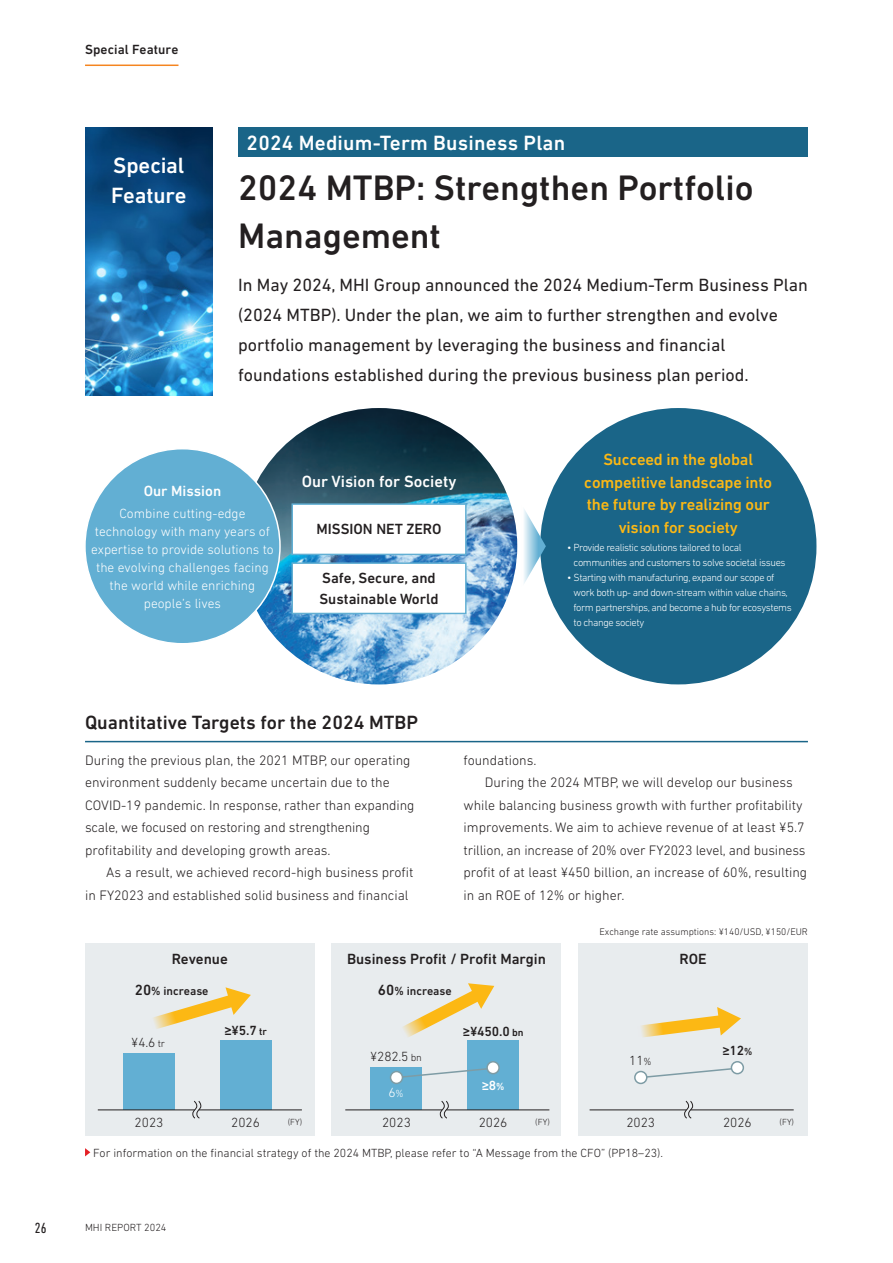
<style>
.page{position:relative;width:893px;height:1263px;background:#fff}
.page>*{position:absolute;margin:0;border:0;box-sizing:border-box;transform-origin:0 0}
.t1{font:500 36px/48px "DIN Next LT Pro";color:#231f20}
.t2{font:500 22.5px/30px "DIN Next LT Pro";letter-spacing:-.01em;color:#fff}
.t3{font:500 21px "DIN Next LT Pro";letter-spacing:.01em;color:#fff}
.t4{font:500 19.5px "DIN Next LT Pro";color:#231f20}
.t5{font:18px/30px "DIN Next LT Pro";color:#231f20}
.t6{font:500 16.5px/22.5px "DIN Next LT Pro";letter-spacing:-.01em;color:#fcb814;text-align:center}
.t7{font:500 16.5px "DIN Next LT Pro";color:#fff}
.t8{font:500 15px/21px "DIN Next LT Pro";color:#231f20}
.t9{font:500 15px "DIN Next LT Pro";color:#fff}
.t10{font:condensed 15px "DIN Next LT Pro";color:#231f20}
.t11{font:300 13.95px/22.5px "DIN Next LT Pro";color:#231f20}
.t12{font:300 13.5px/18px "DIN Next LT Pro";color:#fff;text-align:center}
.t13{font:300 13.5px "DIN Next LT Pro";color:#231f20}
.t14{font:500 13.5px "DIN Next LT Pro";letter-spacing:.005em;color:#231f20}
.t15{font:500 13.5px "DIN Next LT Pro";color:#fff}
.t16{font:300 12px "DIN Next LT Pro";color:#231f20}
.t17{font:500 12px "DIN Next LT Pro";color:#231f20}
.t18{font:300 10.5px/15px "DIN Next LT Pro";letter-spacing:-.04em;color:#fff}
.t19{font:300 10.5px "DIN Next LT Pro";color:#231f20}
.t20{font:300 9.75px "DIN Next LT Pro";color:#231f20}
.t21{font:300 9px "DIN Next LT Pro";color:#231f20}
.s1{font-size:15px}
.s2{font-size:10.5px}
</style>
<div class="page">
<div style="left:238px;top:128px;width:570px;height:29px;background:#1a6588"></div>
<img style="left:85px;top:128px;width:128px;height:267px">
<img style="left:241px;top:408px;width:276px;height:276px;border-radius:138px">
<div style="left:85px;top:449px;width:195px;height:195px;background:#62afd3;border-radius:50%"></div>
<div style="left:540px;top:408px;width:276px;height:276px;background:#1a6588;border-radius:50%"></div>
<div style="left:292px;top:504px;width:174px;height:50px;background:#fff"></div>
<div style="left:291px;top:503px;width:176px;height:52px;border:2px solid #62afd3"></div>
<div style="left:292px;top:563px;width:174px;height:50px;background:#fff"></div>
<div style="left:291px;top:562px;width:176px;height:52px;border:2px solid #62afd3"></div>
<svg style="left:524px;top:507px;width:22px;height:79px"></svg>
<div style="left:85px;top:943px;width:230px;height:193px;background:#e8ecee"></div>
<div style="left:332px;top:943px;width:229px;height:193px;background:#e8ecee"></div>
<div style="left:578px;top:943px;width:230px;height:193px;background:#e8ecee"></div>
<hr style="left:85px;top:741px;width:723px;height:1px;background:#1a6588">
<div style="left:123px;top:1053px;width:52px;height:57px;background:#62afd3"></div>
<div style="left:220px;top:1040px;width:51px;height:70px;background:#62afd3"></div>
<svg style="left:192px;top:1101px;width:9px;height:17px"></svg>
<hr style="left:98px;top:1110px;width:97px;height:1px;background:#231f20">
<hr style="left:199px;top:1110px;width:103px;height:1px;background:#231f20">
<svg style="left:153px;top:987px;width:98px;height:42px"></svg>
<div style="left:371px;top:1067px;width:51px;height:43px;background:#62afd3"></div>
<div style="left:468px;top:1040px;width:51px;height:70px;background:#62afd3"></div>
<svg style="left:440px;top:1101px;width:9px;height:17px"></svg>
<hr style="left:345px;top:1110px;width:97px;height:1px;background:#231f20">
<hr style="left:446px;top:1110px;width:103px;height:1px;background:#231f20">
<svg style="left:402px;top:983px;width:92px;height:54px"></svg>
<svg style="left:399px;top:1066px;width:96px;height:13px"></svg>
<div style="left:487px;top:1062px;width:12px;height:12px;background:#fff;border-radius:50%"></div>
<div style="left:486px;top:1061px;width:14px;height:13px;border:2px solid #7e9ca5;border-radius:50%"></div>
<div style="left:391px;top:1071px;width:11px;height:12px;background:#fff;border-radius:50%"></div>
<div style="left:390px;top:1071px;width:13px;height:13px;border:2px solid #7e9ca5;border-radius:50%"></div>
<svg style="left:684px;top:1101px;width:9px;height:17px"></svg>
<hr style="left:590px;top:1110px;width:96px;height:1px;background:#231f20">
<hr style="left:691px;top:1110px;width:103px;height:1px;background:#231f20">
<svg style="left:641px;top:1007px;width:100px;height:30px"></svg>
<svg style="left:639px;top:1066px;width:100px;height:13px"></svg>
<div style="left:731px;top:1062px;width:12px;height:12px;background:#fff;border-radius:50%"></div>
<div style="left:731px;top:1061px;width:13px;height:13px;border:2px solid #7e9ca5;border-radius:50%"></div>
<div style="left:635px;top:1071px;width:12px;height:12px;background:#fff;border-radius:50%"></div>
<div style="left:634px;top:1071px;width:13px;height:13px;border:2px solid #7e9ca5;border-radius:50%"></div>
<svg style="left:85px;top:1148px;width:5px;height:8px"></svg>
<hr style="left:85px;top:65px;width:93px;height:1px;background:#f58520">
<p class="t14" style="left:85px;top:41px;width:95px">Special Feature</p>
<h2 class="t2" style="left:111px;top:151px;width:77px">Special<br>Feature</h2>
<h3 class="t3" style="left:247px;top:130px;width:320px">2024 Medium-Term Business Plan</h3>
<h1 class="t1" style="left:238px;top:164px;width:517px">2024 MTBP: Strengthen Portfolio<br>Management</h1>
<p class="t5" style="left:238px;top:270px;width:571px">In May 2024, MHI Group announced the 2024 Medium-Term Business Plan (2024 MTBP). Under the plan, we aim to further strengthen and evolve portfolio management by leveraging the business and financial foundations established during the previous business plan period.</p>
<p class="t9" style="left:144px;top:482px;width:79px">Our Mission</p>
<p class="t12" style="left:91px;top:504px;width:184px">Combine cutting-edge technology with many years of expertise to provide solutions to the evolving challenges facing the world while enriching people’s lives</p>
<p class="t7" style="left:302px;top:471px;width:156px">Our Vision for Society</p>
<p class="t8" style="left:317px;top:519px;width:126px">MISSION NET ZERO</p>
<p class="t8" style="left:319px;top:567px;width:121px">Safe, Secure, and<br>Sustainable World</p>
<p class="t6" style="left:584px;top:448px;width:189px">Succeed in the global competitive landscape into the future by realizing our vision for society</p>
<p class="t18" style="left:573px;top:540px;width:214px;text-indent:-6px">• Provide realistic solutions tailored to local communities and customers to solve societal issues</p>
<p class="t18" style="left:573px;top:570px;width:220px;text-indent:-6px">• Starting with manufacturing, expand our scope of work both up- and down-stream within value chains, form partnerships, and become a hub for ecosystems to change society</p>
<h3 class="t4" style="left:85px;top:711px;width:334px">Quantitative Targets for the 2024 MTBP</h3>
<p class="t11" style="left:85px;top:748px;width:331px">During the previous plan, the 2021 MTBP, our operating environment suddenly became uncertain due to the COVID-19 pandemic. In response, rather than expanding scale, we focused on restoring and strengthening profitability and developing growth areas.</p>
<p class="t11" style="left:85px;top:861px;width:330px;text-indent:21px">As a result, we achieved record-high business profit in FY2023 and established solid business and financial</p>
<p class="t11" style="left:463px;top:748px;width:74px">foundations.</p>
<p class="t11" style="left:485px;top:771px;width:310px">During the 2024 MTBP, we will develop our business</p>
<p class="t11" style="left:463px;top:793px;width:341px">while balancing business growth with further profitability</p>
<p class="t11" style="left:463px;top:816px;width:343px">improvements. We aim to achieve revenue of at least ¥5.7</p>
<p class="t11" style="left:463px;top:838px;width:344px">trillion, an increase of 20% over FY2023 level, and business</p>
<p class="t11" style="left:463px;top:861px;width:345px">profit of at least ¥450 billion, an increase of 60%, resulting</p>
<p class="t11" style="left:463px;top:883px;width:162px">in an ROE of 12% or higher.</p>
<p class="t20" style="left:599px;top:926px;width:210px">Exchange rate assumptions: ¥140/USD, ¥150/EUR</p>
<p class="t8" style="left:172px;top:949px;width:58px">Revenue</p>
<p class="t8" style="left:347px;top:949px;width:200px">Business Profit / Profit Margin</p>
<p class="t8" style="left:679px;top:949px;width:29px">ROE</p>
<p class="t17" style="left:135px;top:984px;width:75px"><span class="s1">20</span>% increase</p>
<p class="t13" style="left:131px;top:1035px;width:35px">¥4.6 <span class="s2">tr</span></p>
<p class="t14" style="left:224px;top:1022px;width:44px">≥¥5.7 <span class="s2">tr</span></p>
<p class="t13" style="left:135px;top:1114px;width:30px">2023</p>
<p class="t13" style="left:231px;top:1114px;width:30px">2026</p>
<p class="t21" style="left:288px;top:1116px;width:16px">(FY)</p>
<p class="t17" style="left:378px;top:984px;width:75px"><span class="s1">60</span>% increase</p>
<p class="t13" style="left:370px;top:1049px;width:53px">¥282.5 <span class="s2">bn</span></p>
<p class="t12" style="left:389px;top:1083px;width:17px">6<span class="s2">%</span></p>
<p class="t13" style="left:382px;top:1114px;width:30px">2023</p>
<p class="t14" style="left:463px;top:1023px;width:62px">≥¥450.0 <span class="s2">bn</span></p>
<p class="t15" style="left:482px;top:1077px;width:24px">≥8<span class="s2">%</span></p>
<p class="t13" style="left:479px;top:1114px;width:30px">2026</p>
<p class="t21" style="left:535px;top:1116px;width:16px">(FY)</p>
<p class="t13" style="left:629px;top:1053px;width:24px">11<span class="s2">%</span></p>
<p class="t14" style="left:722px;top:1042px;width:32px">≥12<span class="s2">%</span></p>
<p class="t13" style="left:626px;top:1114px;width:30px">2023</p>
<p class="t13" style="left:723px;top:1114px;width:30px">2026</p>
<p class="t21" style="left:779px;top:1116px;width:16px">(FY)</p>
<p class="t16" style="left:93px;top:1146px;width:571px">For information on the financial strategy of the 2024 MTBP, please refer to “A Message from the CFO” (PP18–23).</p>
<p class="t10" style="left:35px;top:1219px;width:14px">26</p>
<p class="t19" style="left:85px;top:1222px;width:83px">MHI REPORT 2024</p>
</div>
